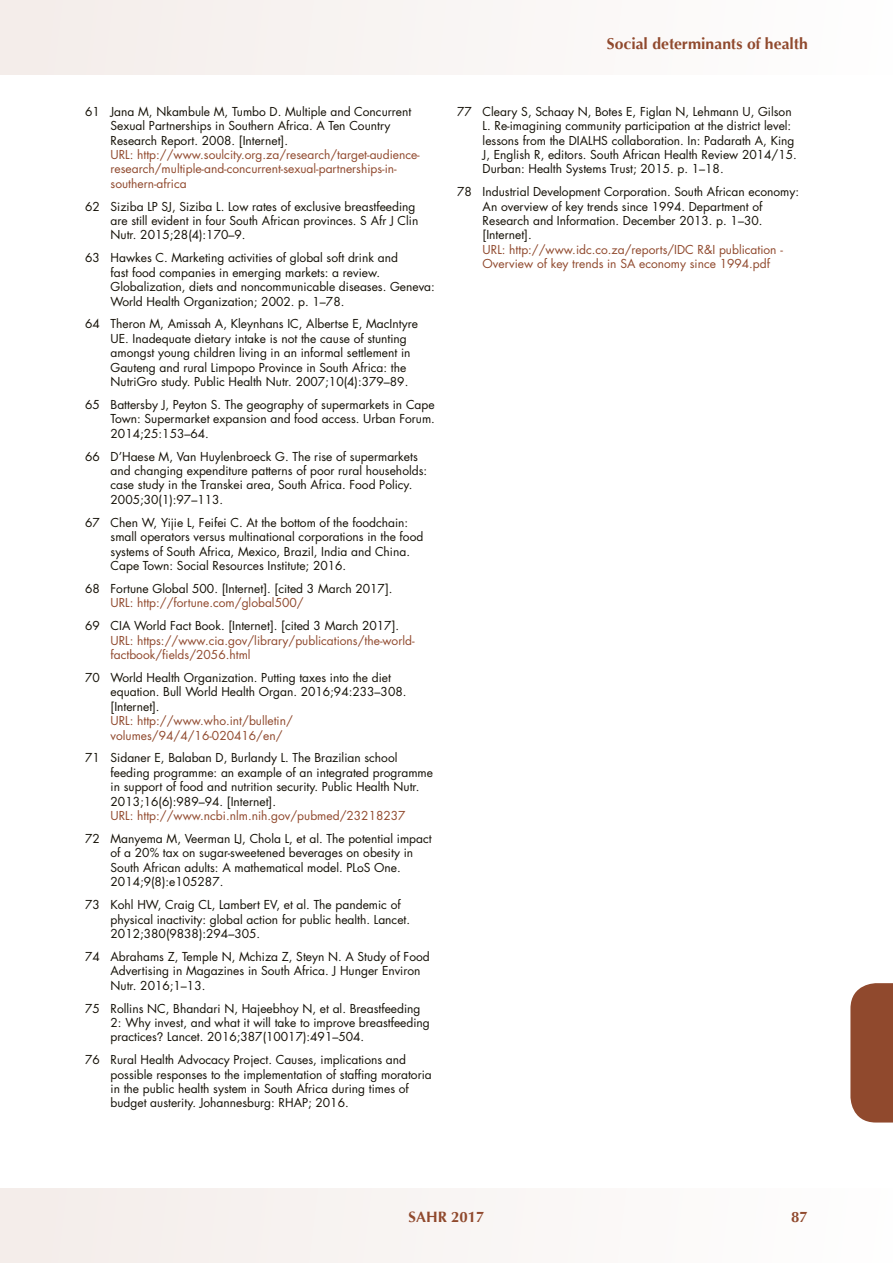
<style>
.page{position:relative;width:893px;height:1263px;background:#fff}
.page>*{position:absolute;margin:0;border:0;box-sizing:border-box;transform-origin:0 0}
.t1{font:700 15.75px "Optima";color:#90492d}
.t2{font:700 15px "Optima";color:#90492d}
.t3{font:12px/14.4px "Futura";color:#141006}
.t4{font:12px/14.4px "Futura";color:#90492d}
.s1{font-family:"Helvetica Neue"}
</style>
<div class="page">
<div style="left:0;top:0;width:893px;height:74px;background:#f9f5f4"></div>
<div style="left:850px;top:983px;width:43px;height:139px;background:#90492d"></div>
<div style="left:0;top:1188px;width:893px;height:75px;background:#f9f5f4"></div>
<p class="t3" style="left:111px;top:104px;width:302px;text-indent:-26px">61 Jana M, Nkambule M, Tumbo D. Multiple and Concurrent<br>Sexual Partnerships in Southern Africa. A Ten Country<br>Research Report. 2008. [Internet].</p>
<p class="t4" style="left:111px;top:147px;width:311px">URL: http://www.soulcity.org.za/research/target-audience&shy;research/multiple-and-concurrent-sexual-partnerships-in&shy;southern-africa</p>
<p class="t3" style="left:111px;top:199px;width:309px;text-indent:-26px">62 Siziba LP SJ, Siziba L. Low rates of exclusive breastfeeding are still evident in four South African provinces. S Afr J Clin<br>Nutr. 2015;28(4):170–9.</p>
<p class="t3" style="left:111px;top:251px;width:326px;text-indent:-26px">63 Hawkes C. Marketing activities of global soft drink and<br>fast food companies in emerging markets: a review.<br>Globalization, diets and noncommunicable diseases. Geneva:<br>World Health Organization; 2002. p. 1–78.</p>
<p class="t3" style="left:111px;top:317px;width:309px;text-indent:-26px">64 Theron M, Amissah A, Kleynhans IC, Albertse E, MacIntyre UE. Inadequate dietary intake is not the cause of stunting amongst young children living in an informal settlement in Gauteng and rural Limpopo Province in South Africa: the NutriGro study. Public Health Nutr. 2007;10(4):379–89.</p>
<p class="t3" style="left:111px;top:397px;width:326px;text-align:justify;text-indent:-26px">65 Battersby J, Peyton S. The geography of supermarkets in Cape Town: Supermarket expansion and food access. Urban Forum.<br>2014;25:153–64.</p>
<p class="t3" style="left:111px;top:449px;width:318px;text-indent:-26px">66 D’Haese M, Van Huylenbroeck G. The rise of supermarkets and changing expenditure patterns of poor rural households: case study in the Transkei area, South Africa. Food Policy.<br>2005;30(1):97–113.</p>
<p class="t3" style="left:111px;top:515px;width:314px;text-indent:-26px">67 Chen W, Yijie L, Feifei C. At the bottom of the foodchain: small operators versus multinational corporations in the food systems of South Africa, Mexico, Brazil, India and China.<br>Cape Town: Social Resources Institute; 2016.</p>
<p class="t3" style="left:85px;top:581px;width:309px">68 Fortune Global 500. [Internet]. [cited 3 March 2017].</p>
<p class="t4" style="left:111px;top:595px;width:195px">URL: http://fortune.com/global500/</p>
<p class="t3" style="left:85px;top:618px;width:316px">69 CIA World Fact Book. [Internet]. [cited 3 March 2017].</p>
<p class="t4" style="left:111px;top:633px;width:305px">URL: https://www.cia.gov/library/publications/the-world&shy;factbook/fields/2056.html</p>
<p class="t3" style="left:111px;top:670px;width:297px;text-indent:-26px">70 World Health Organization. Putting taxes into the diet equation. Bull World Health Organ. 2016;94:233–308. [Internet].</p>
<p class="t4" style="left:111px;top:713px;width:184px">URL: http://www.who.int/bulletin/ volumes/94/4/16-020416/en/</p>
<p class="t3" style="left:111px;top:751px;width:324px;text-indent:-26px">71 Sidaner E, Balaban D, Burlandy L. The Brazilian school feeding programme: an example of an integrated programme in support of food and nutrition security. Public Health Nutr.<br>2013;16(6):989–94. [Internet].</p>
<p class="t4" style="left:111px;top:808px;width:297px">URL: http://www.ncbi.nlm.nih.gov/pubmed/23218237</p>
<p class="t3" style="left:111px;top:831px;width:323px;text-indent:-26px">72 Manyema M, Veerman LJ, Chola L, et al. The potential impact of a 20% tax on sugar-sweetened beverages on obesity in South African adults: A mathematical model. PLoS One.<br>2014;9(8):e105287.</p>
<p class="t3" style="left:111px;top:897px;width:301px;text-indent:-26px">73 Kohl HW, Craig CL, Lambert EV, et al. The pandemic of physical inactivity: global action for public health. Lancet.<br>2012;380(9838):294–305.</p>
<p class="t3" style="left:111px;top:949px;width:321px;text-indent:-26px">74 Abrahams Z, Temple N, Mchiza Z, Steyn N. A Study of Food<br>Advertising in Magazines in South Africa. J Hunger Environ<br>Nutr. 2016;1–13.</p>
<p class="t3" style="left:111px;top:1001px;width:321px;text-indent:-26px">75 Rollins NC, Bhandari N, Hajeebhoy N, et al. Breastfeeding<br>2: Why invest, and what it will take to improve breastfeeding practices<span class="s1">?</span> Lancet. 2016;387(10017):491–504.</p>
<p class="t3" style="left:111px;top:1052px;width:323px;text-indent:-26px">76 Rural Health Advocacy Project. Causes, implications and possible responses to the implementation of staffing moratoria in the public health system in South Africa during times of budget austerity. Johannesburg: RHAP; 2016.</p>
<h1 class="t1" style="left:607px;top:34px;width:203px">Social determinants of health</h1>
<p class="t3" style="left:483px;top:104px;width:316px;text-indent:-26px">77 Cleary S, Schaay N, Botes E, Figlan N, Lehmann U, Gilson L. Re-imagining community participation at the district level: lessons from the DIALHS collaboration. In: Padarath A, King J, English R, editors. South African Health Review 2014/15.<br>Durban: Health Systems Trust; 2015. p. 1–18.</p>
<p class="t3" style="left:483px;top:184px;width:318px;text-indent:-26px">78 Industrial Development Corporation. South African economy:<br>An overview of key trends since 1994. Department of Research and Information. December 2013. p. 1–30. [Internet].</p>
<p class="t4" style="left:483px;top:242px;width:302px">URL: http://www.idc.co.za/reports/IDC R&amp;I publication -<br>Overview of key trends in SA economy since 1994.pdf</p>
<p class="t2" style="left:409px;top:1208px;width:77px">SAHR 2017</p>
<p class="t2" style="left:791px;top:1208px;width:18px">87</p>
</div>
